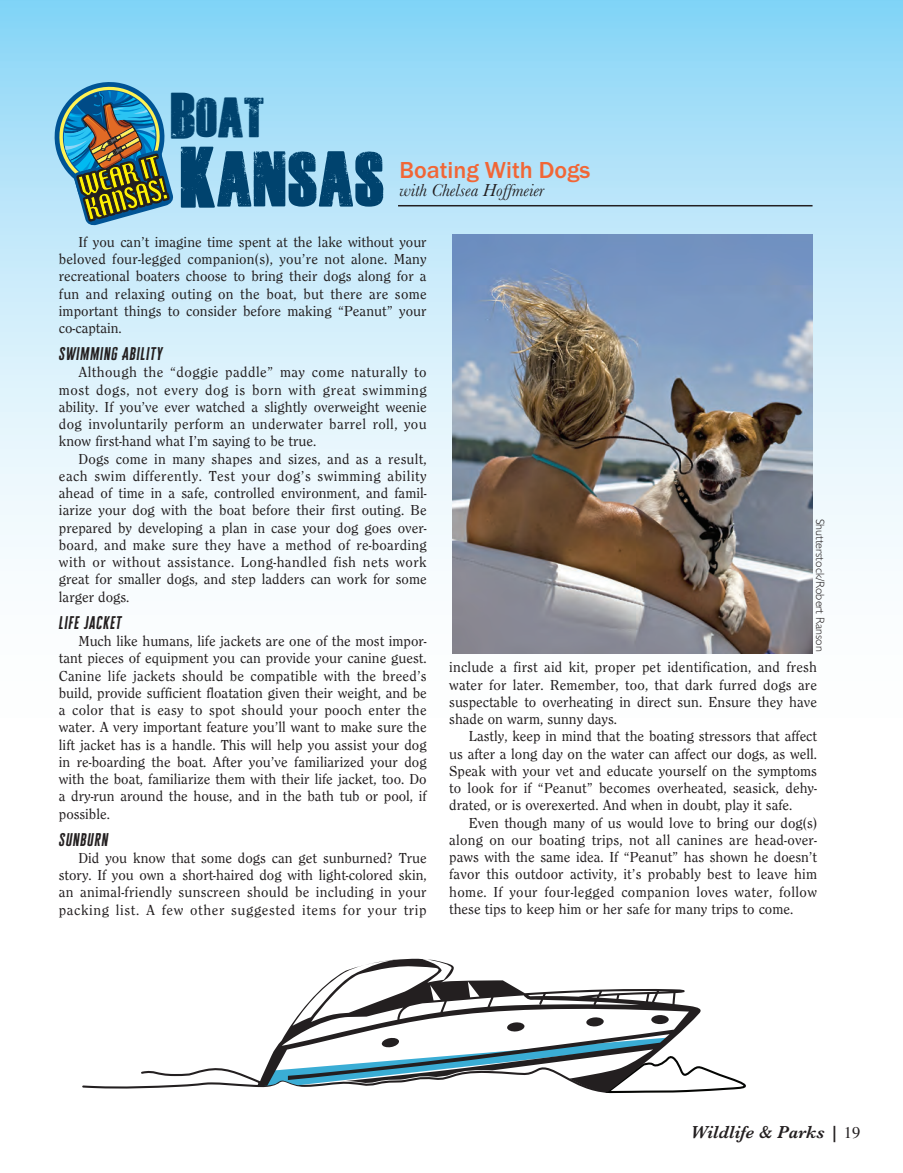
<style>
.page{position:relative;width:903px;height:1173px;background:#fff}
.page>*{position:absolute;margin:0;border:0;box-sizing:border-box;transform-origin:0 0}
.t1{font:54px "Dead Kansas";color:#00436e}
.t2{font:39px "Dead Kansas";color:#00436e}
.t3{font:500 24px "Franklin Gothic";color:#f16636}
.t4{font:italic 18px "Baskerville";color:#231f20}
.t5{font:italic 600 18px "Baskerville";color:#231f20}
.t6{font:15px/17.2px "Clearface Regular DTC";color:#231f20;text-align:justify}
.t7{font:15px "Clearface Regular DTC";letter-spacing:.02em;color:#231f20}
.t8{font:15px "Clearface Regular DTC";letter-spacing:.03em;color:#231f20}
.t9{font:15px "Clearface Regular DTC";letter-spacing:.04em;color:#231f20}
.t10{font:15px "Clearface Regular DTC";letter-spacing:.025em;color:#231f20}
.t11{font:italic 15px "Cheddar Gothic Sans";letter-spacing:.06em;color:#231f20}
.t12{font:300 12px "Gill Sans";color:#231f20}
.s1{font-size:45px}
.s2{font-size:60px}
.s3{font-family:"Times";font-weight:400;font-style:normal;font-size:16.5px}
</style>
<div class="page">
<img style="left:0;top:0;width:902px;height:654px">
<img style="left:452px;top:234px;width:360px;height:419px">
<svg style="left:82px;top:1066px;width:664px;height:28px"></svg>
<svg style="left:258px;top:958px;width:444px;height:133px"></svg>
<svg style="left:364px;top:959px;width:34px;height:5px"></svg>
<svg style="left:51px;top:79px;width:123px;height:147px;background:#6e9694"></svg>
<hr style="left:398px;top:205px;width:414px;height:1px;background:#231f20">
<p class="t2" style="left:171px;top:94px;width:96px"><span class="s1">B</span>OAT</p>
<p class="t1" style="left:181px;top:146px;width:206px"><span class="s2">K</span>ANSAS</p>
<p class="t3" style="left:399px;top:161px;width:192px">Boating With Dogs</p>
<p class="t4" style="left:399px;top:179px;width:146px">with Chelsea Hoffmeier</p>
<p class="t6" style="left:59px;top:234px;width:369px;text-indent:20px">If you can’t imagine time spent at the lake without your beloved four-legged companion(s), you’re not alone. Many recreational boaters choose to bring their dogs along for a fun and relaxing outing on the boat, but there are some important things to consider before making “Peanut” your co-captain.</p>
<p class="t11" style="left:59px;top:346px;width:105px">SWIMMING ABILITY</p>
<p class="t8" style="left:78px;top:366px;width:349px">Although the “doggie paddle” may come naturally to</p>
<p class="t9" style="left:59px;top:384px;width:369px">most dogs, not every dog is born with great swimming</p>
<p class="t6" style="left:59px;top:399px;width:369px">ability. If you’ve ever watched a slightly overweight weenie</p>
<p class="t7" style="left:59px;top:418px;width:369px">dog involuntarily perform an underwater barrel roll, you</p>
<p class="t6" style="left:59px;top:433px;width:259px">know first-hand what I’m saying to be true.</p>
<p class="t6" style="left:78px;top:451px;width:349px">Dogs come in many shapes and sizes, and as a result,</p>
<p class="t8" style="left:59px;top:470px;width:369px">each swim differently. Test your dog’s swimming ability</p>
<p class="t6" style="left:59px;top:485px;width:369px">ahead of time in a safe, controlled environment, and famil-</p>
<p class="t6" style="left:59px;top:502px;width:369px">iarize your dog with the boat before their first outing. Be</p>
<p class="t6" style="left:59px;top:520px;width:369px">prepared by developing a plan in case your dog goes over-</p>
<p class="t6" style="left:59px;top:537px;width:369px">board, and make sure they have a method of re-boarding</p>
<p class="t8" style="left:59px;top:556px;width:369px">with or without assistance. Long-handled fish nets work</p>
<p class="t6" style="left:59px;top:571px;width:369px">great for smaller dogs, and step ladders can work for some</p>
<p class="t6" style="left:59px;top:589px;width:72px">larger dogs.</p>
<p class="t11" style="left:59px;top:614px;width:64px">LIFE JACKET</p>
<p class="t6" style="left:78px;top:633px;width:349px">Much like humans, life jackets are one of the most impor-</p>
<p class="t6" style="left:59px;top:650px;width:369px">tant pieces of equipment you can provide your canine guest.</p>
<p class="t6" style="left:59px;top:667px;width:369px">Canine life jackets should be compatible with the breed’s</p>
<p class="t6" style="left:59px;top:685px;width:369px">build, provide sufficient floatation given their weight, and be</p>
<p class="t7" style="left:59px;top:704px;width:369px">a color that is easy to spot should your pooch enter the</p>
<p class="t6" style="left:59px;top:719px;width:369px">water. A very important feature you’ll want to make sure the</p>
<p class="t6" style="left:59px;top:736px;width:369px">lift jacket has is a handle. This will help you assist your dog</p>
<p class="t6" style="left:59px;top:754px;width:369px">in re-boarding the boat. After you’ve familiarized your dog</p>
<p class="t6" style="left:59px;top:771px;width:369px">with the boat, familiarize them with their life jacket, too. Do</p>
<p class="t6" style="left:59px;top:788px;width:369px">a dry-run around the house, and in the bath tub or pool, if</p>
<p class="t6" style="left:59px;top:805px;width:52px">possible.</p>
<p class="t11" style="left:59px;top:831px;width:51px">SUNBURN</p>
<p class="t6" style="left:78px;top:850px;width:349px">Did you know that some dogs can get sunburned? True</p>
<p class="t6" style="left:59px;top:867px;width:369px">story. If you own a short-haired dog with light-colored skin,</p>
<p class="t7" style="left:59px;top:886px;width:369px">an animal-friendly sunscreen should be including in your</p>
<p class="t9" style="left:59px;top:903px;width:369px">packing list. A few other suggested items for your trip</p>
<p class="t12" style="left:824px;top:518px;width:134px;rotate:90deg">Shutterstock/Robert Ranson</p>
<p class="t6" style="left:449px;top:659px;width:369px">include a first aid kit, proper pet identification, and fresh</p>
<p class="t6" style="left:449px;top:676px;width:369px">water for later. Remember, too, that dark furred dogs are</p>
<p class="t6" style="left:449px;top:694px;width:369px">suspectable to overheating in direct sun. Ensure they have</p>
<p class="t6" style="left:449px;top:711px;width:169px">shade on warm, sunny days.</p>
<p class="t6" style="left:468px;top:728px;width:349px">Lastly, keep in mind that the boating stressors that affect</p>
<p class="t6" style="left:449px;top:745px;width:369px">us after a long day on the water can affect our dogs, as well.</p>
<p class="t6" style="left:449px;top:763px;width:369px">Speak with your vet and educate yourself on the symptoms</p>
<p class="t6" style="left:449px;top:780px;width:369px">to look for if “Peanut” becomes overheated, seasick, dehy-</p>
<p class="t6" style="left:449px;top:797px;width:344px">drated, or is overexerted. And when in doubt, play it safe.</p>
<p class="t6" style="left:468px;top:814px;width:349px">Even though many of us would love to bring our dog(s)</p>
<p class="t6" style="left:449px;top:832px;width:369px">along on our boating trips, not all canines are head-over-</p>
<p class="t6" style="left:449px;top:849px;width:369px">paws with the same idea. If “Peanut” has shown he doesn’t</p>
<p class="t6" style="left:449px;top:866px;width:369px">favor this outdoor activity, it’s probably best to leave him</p>
<p class="t10" style="left:449px;top:885px;width:369px">home. If your four-legged companion loves water, follow</p>
<p class="t6" style="left:449px;top:901px;width:345px">these tips to keep him or her safe for many trips to come.</p>
<p class="t5" style="left:690px;top:1121px;width:171px">Wildlife &amp; Parks | <span class="s3">19</span></p>
</div>
